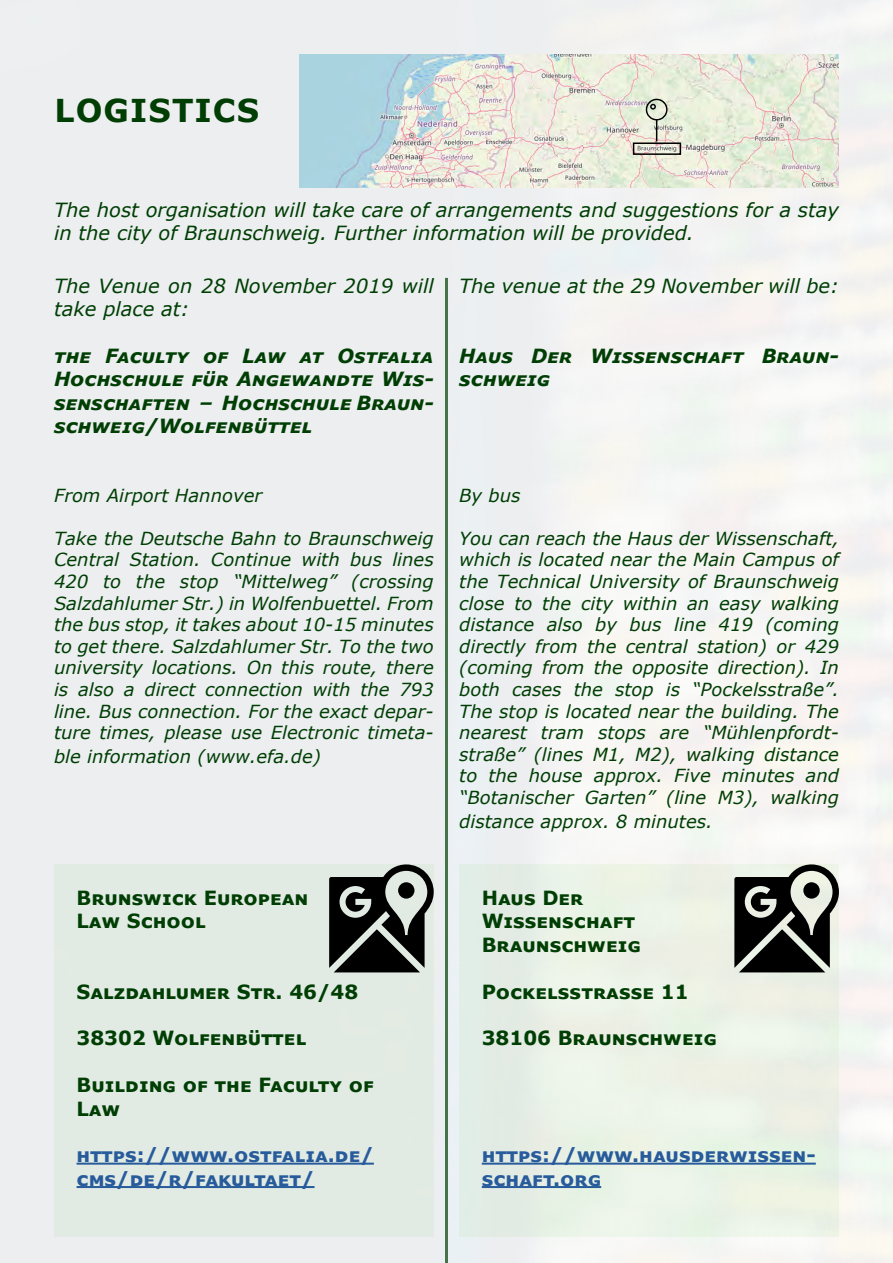
<style>
.page{position:relative;width:893px;height:1263px;background:#fff}
.page>*{position:absolute;margin:0;border:0;box-sizing:border-box;transform-origin:0 0}
.t1{font:700 31.5px "Verdana";letter-spacing:.035em;color:#003e04}
.t2{font:italic 19.5px/23.4px "Verdana";color:#003e04}
.t3{font:700 19.5px/23.4px "Verdana";color:#003e04}
.t4{font:italic 700 19.5px/23.4px "Verdana";color:#003e04;text-align:justify}
.t5{font:700 19.5px/23.4px "Verdana";color:#275b9b}
.t6{font:italic 18px/21.6px "Verdana";color:#003e04;text-align:justify}
</style>
<div class="page">
<div style="left:54px;top:864px;width:380px;height:372px;background:#e2ebe3"></div>
<hr style="left:77px;top:1162px;width:297px;height:2px;background:#275b9b">
<hr style="left:77px;top:1186px;width:238px;height:2px;background:#275b9b">
<svg style="left:329px;top:864px;width:105px;height:108px"></svg>
<div style="left:459px;top:864px;width:380px;height:372px;background:#ebf1e5"></div>
<hr style="left:482px;top:1162px;width:334px;height:2px;background:#275b9b">
<hr style="left:482px;top:1186px;width:119px;height:2px;background:#275b9b">
<svg style="left:734px;top:864px;width:105px;height:108px"></svg>
<img style="left:300px;top:54px;width:539px;height:133px">
<svg style="left:646px;top:99px;width:22px;height:43px"></svg>
<div style="left:633px;top:142px;width:48px;height:13px;border:2px solid #000"></div>
<hr style="left:445px;top:278px;width:3px;height:985px;background:#003e04">
<h1 class="t1" style="left:55px;top:88px;width:206px">LOGISTICS</h1>
<p class="t2" style="left:54px;top:198px;width:786px">The host organisation will take care of arrangements and suggestions for a stay in the city of Braunschweig. Further information will be provided.</p>
<p class="t2" style="left:54px;top:274px;width:381px">The Venue on 28 November 2019 will take place at:</p>
<p class="t4" style="left:54px;top:344px;width:381px">the Faculty of Law at Ostfalia Hochschule für Angewandte Wis&shy;senschaften – Hochschule Braun&shy;schweig/Wolfenbüttel</p>
<p class="t6" style="left:54px;top:484px;width:210px">From Airport Hannover</p>
<p class="t6" style="left:54px;top:527px;width:381px">Take the Deutsche Bahn to Braunschweig Central Station. Continue with bus lines 420 to the stop “Mittelweg” (crossing Salzdahlumer Str.) in Wolfenbuettel. From the bus stop, it takes about 10-15 minutes to get there. Salzdahlumer Str. To the two university locations. On this route, there is also a direct connection with the 793 line. Bus connection. For the exact depar&shy;ture times, please use Electronic timeta-</p>
<p class="t6" style="left:54px;top:745px;width:268px">ble information (www.efa.de)</p>
<p class="t3" style="left:77px;top:886px;width:233px">Brunswick European<br>Law School</p>
<p class="t3" style="left:77px;top:979px;width:283px">Salzdahlumer Str. 46/48</p>
<p class="t3" style="left:77px;top:1026px;width:231px">38302 Wolfenbüttel</p>
<p class="t3" style="left:77px;top:1073px;width:299px">Building of the Faculty of<br>Law</p>
<p class="t5" style="left:77px;top:1143px;width:299px">https://www.ostfalia.de/ cms/de/r/fakultaet/</p>
<p class="t2" style="left:459px;top:274px;width:381px">The venue at the 29 November will be:</p>
<p class="t4" style="left:459px;top:344px;width:381px">Haus Der Wissenschaft Braun&shy;schweig</p>
<p class="t6" style="left:459px;top:484px;width:63px">By bus</p>
<p class="t6" style="left:459px;top:527px;width:381px">You can reach the Haus der Wissenschaft, which is located near the Main Campus of the Technical University of Braunschweig close to the city within an easy walking distance also by bus line 419 (coming directly from the central station) or 429 (coming from the opposite direction). In both cases the stop is “Pockelsstraße”.<br>The stop is located near the building. The nearest tram stops are “Mühlenpfordt&shy;straße” (lines M1, M2), walking distance to the house approx. Five minutes and “Botanischer Garten” (line M3), walking</p>
<p class="t6" style="left:459px;top:810px;width:255px">distance approx. 8 minutes.</p>
<p class="t3" style="left:482px;top:886px;width:161px">Haus Der<br>Wissenschaft<br>Braunschweig</p>
<p class="t3" style="left:482px;top:979px;width:208px">Pockelsstrasse 11</p>
<p class="t3" style="left:482px;top:1026px;width:237px">38106 Braunschweig</p>
<p class="t5" style="left:482px;top:1143px;width:335px">https://www.hausderwissen&shy;schaft.org</p>
</div>
